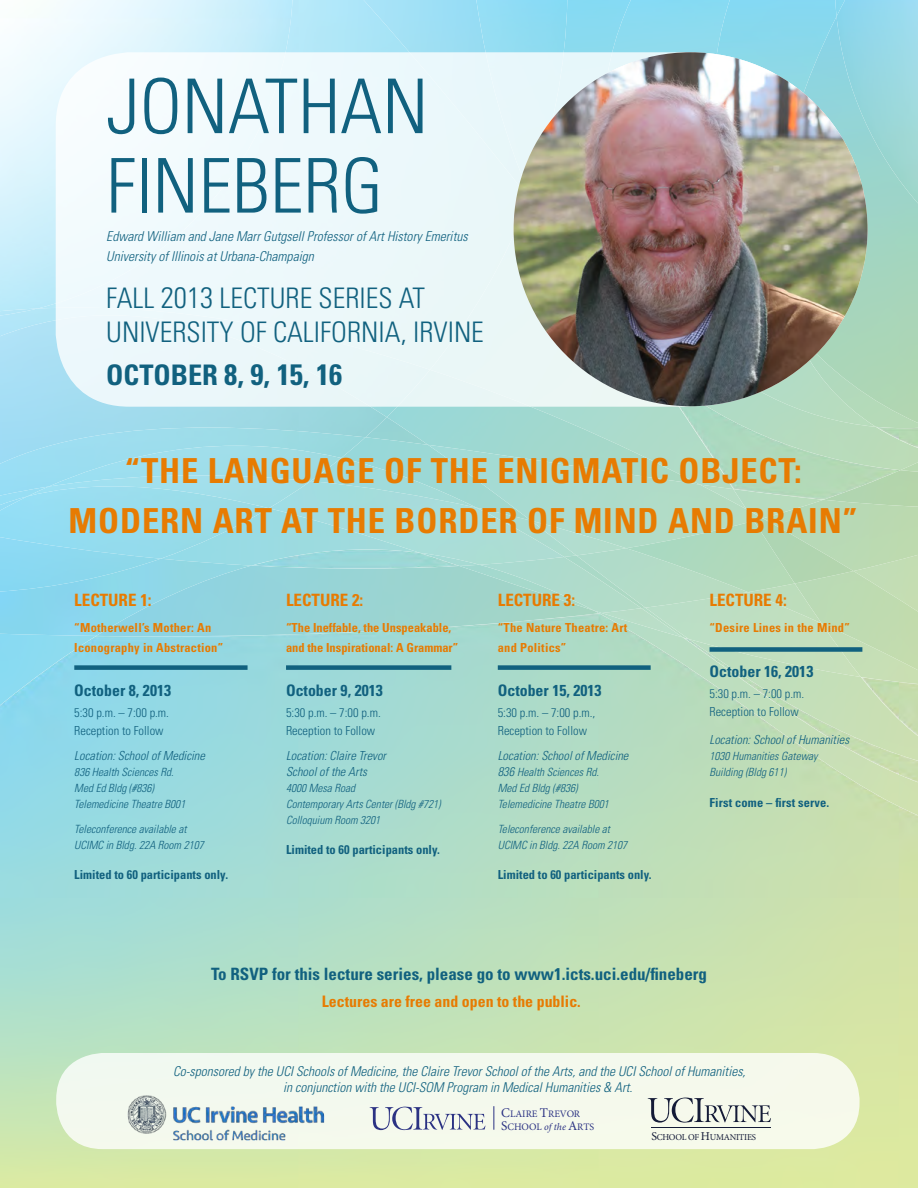
<style>
.page{position:relative;width:918px;height:1188px;background:#fff}
.page>*{position:absolute;margin:0;border:0;box-sizing:border-box;transform-origin:0 0}
.t1{font:300 condensed 75.6px/79.5px "Univers LT Std";color:#11617f}
.t2{font:700 condensed 34.5px/49.5px "Univers LT Std";letter-spacing:.025em;color:#e77b02;text-align:center}
.t3{font:700 condensed 29.55px "Univers LT Std";color:#11617f}
.t4{font:300 condensed 28.35px/34.7px "Univers LT Std";color:#11617f}
.t5{font:700 condensed 28.35px "Univers LT Std";color:#11617f}
.t6{font:700 condensed 16.95px "Univers LT Std";color:#11617f}
.t7{font:700 condensed 16.95px "Univers LT Std";color:#e77b02}
.t8{font:700 condensed 15.9px "Univers LT Std";color:#11617f}
.t9{font:700 condensed 15.9px "Univers LT Std";color:#e77b02}
.t10{font:italic 300 condensed 13.65px/20.4px "Univers LT Std";color:#11617f}
.t11{font:italic 300 condensed 13.5px/15.9px "Univers LT Std";color:#11617f;text-align:center}
.t12{font:300 condensed 12.45px/18.1px "Univers LT Std";color:#11617f}
.t13{font:italic 300 condensed 12.45px/15.9px "Univers LT Std";color:#11617f}
.t14{font:700 condensed 12.45px "Univers LT Std";color:#11617f}
.t15{font:700 condensed 12.45px/19.2px "Univers LT Std";letter-spacing:.02em;color:#e77b02}
.t16{font:700 condensed 12.45px/19.2px "Univers LT Std";color:#e77b02}
.t17{font:italic 300 condensed 11.25px/15.9px "Univers LT Std";color:#11617f}
.t18{font:10.05px/12.5px "Minion Pro";color:#2b3283}
.t19{font:9px "Minion Pro";letter-spacing:-.025em;color:#141b37}
.s1{font-size:29.55px}
.s2{font-size:12.45px}
.s3{font-size:13.35px}
.s4{font-style:italic}
.s5{font-size:12px}
</style>
<div class="page">
<img style="left:0;top:559px;width:269px;height:77px">
<img style="left:689px;top:677px;width:229px;height:84px">
<img style="left:530px;top:0;width:388px;height:470px">
<img style="left:900px;top:462px;width:18px;height:10px">
<img style="left:269px;top:512px;width:262px;height:125px">
<img style="left:341px;top:437px;width:190px;height:84px">
<img style="left:733px;top:489px;width:185px;height:195px">
<img style="left:861px;top:500px;width:57px;height:9px">
<div style="left:861px;top:509px;width:57px;height:162px;background:#c0dbb1"></div>
<img style="left:531px;top:485px;width:330px;height:192px">
<img style="left:428px;top:445px;width:394px;height:178px">
<img style="left:626px;top:521px;width:169px;height:71px">
<img style="left:794px;top:423px;width:124px;height:5px">
<img style="left:876px;top:205px;width:42px;height:218px">
<img style="left:603px;top:0;width:273px;height:427px">
<img style="left:713px;top:0;width:124px;height:128px">
<img style="left:837px;top:0;width:81px;height:205px">
<img style="left:835px;top:0;width:11px;height:16px">
<img style="left:269px;top:407px;width:261px;height:105px">
<img style="left:0;top:506px;width:269px;height:53px">
<div style="left:0;top:537px;width:161px;height:55px;background:#8dd9ee"></div>
<img style="left:0;top:417px;width:387px;height:48px">
<img style="left:293px;top:0;width:183px;height:52px">
<img style="left:0;top:311px;width:430px;height:106px">
<div style="left:476px;top:0;width:91px;height:52px;background:#8fdcf3"></div>
<img style="left:0;top:496px;width:27px;height:10px">
<img style="left:27px;top:496px;width:284px;height:12px">
<img style="left:0;top:428px;width:365px;height:68px">
<img style="left:49px;top:446px;width:292px;height:41px">
<img style="left:0;top:0;width:293px;height:311px">
<img style="left:0;top:309px;width:38px;height:7px">
<div style="left:56px;top:52px;width:701px;height:355px;background:#ecf8fb;border-radius:74px"></div>
<img style="left:514px;top:52px;width:354px;height:354px;border-radius:177px">
<div style="left:56px;top:1053px;width:804px;height:96px;background:#f5f9ed;border-radius:46px"></div>
<img style="left:127px;top:1095px;width:198px;height:46px">
<svg style="left:648px;top:1098px;width:123px;height:25px"></svg>
<hr style="left:651px;top:1127px;width:120px;height:1px;background:#141b37">
<svg style="left:494px;top:1106px;width:1px;height:24px"></svg>
<svg style="left:370px;top:1107px;width:115px;height:23px"></svg>
<div style="left:710px;top:647px;width:152px;height:5px;background:#11617f"></div>
<div style="left:498px;top:665px;width:153px;height:5px;background:#11617f"></div>
<div style="left:286px;top:665px;width:165px;height:5px;background:#11617f"></div>
<div style="left:74px;top:665px;width:174px;height:5px;background:#11617f"></div>
<h1 class="t1" style="left:106px;top:67px;width:324px">JONATHAN<br>FINEBERG</h1>
<p class="t10" style="left:106px;top:226px;width:363px">Edward William and Jane Marr Gutgsell Professor of Art History Emeritus<br>University of Illinois at Urbana-Champaign</p>
<h3 class="t4" style="left:106px;top:280px;width:239px">FALL <span class="s1">2013</span> Lecture Series</h3>
<h3 class="t4" style="left:106px;top:280px;width:379px;text-indent:293px">at<br>UNIVERSITY OF CALIFORNIA, IRVINE</h3>
<h3 class="t5" style="left:106px;top:357px;width:81px">OCTOBER</h3>
<h3 class="t3" style="left:224px;top:356px;width:119px">8, 9, 15, 16</h3>
<h2 class="t2" style="left:69px;top:446px;width:791px">“The Language of the Enigmatic Object:<br>Modern Art at the Border of Mind and Brain”</h2>
<h3 class="t7" style="left:74px;top:590px;width:79px">Lecture 1:</h3>
<p class="t15" style="left:74px;top:618px;width:151px">“Motherwell’s Mother: An<br>Iconography in Abstraction”</p>
<h3 class="t8" style="left:74px;top:680px;width:98px">October 8, 2013</h3>
<p class="t12" style="left:74px;top:704px;width:96px">5:30 p.m. – 7:00 p.m.<br>Reception to Follow</p>
<p class="t13" style="left:74px;top:748px;width:132px">Location: School of Medicine</p>
<p class="t17" style="left:74px;top:764px;width:113px">836 Health Sciences Rd.<br>Med Ed Bldg (#836)<br>Telemedicine Theatre B001</p>
<p class="t17" style="left:74px;top:821px;width:131px">Teleconference available at<br>UCIMC in Bldg. 22A Room 2107</p>
<p class="t14" style="left:74px;top:867px;width:155px">Limited to 60 participants only.</p>
<h3 class="t7" style="left:286px;top:590px;width:79px">Lecture 2:</h3>
<p class="t16" style="left:286px;top:618px;width:174px">“The Ineffable, the Unspeakable, and the Inspirational: A Grammar”</p>
<h3 class="t8" style="left:286px;top:680px;width:98px">October 9, 2013</h3>
<p class="t12" style="left:286px;top:704px;width:96px">5:30 p.m. – 7:00 p.m.<br>Reception to Follow</p>
<p class="t13" style="left:286px;top:748px;width:102px">Location: Claire Trevor<br>School of the Arts</p>
<p class="t17" style="left:286px;top:780px;width:156px">4000 Mesa Road<br>Contemporary Arts Center (Bldg #721)<br>Colloquium Room 3201</p>
<p class="t14" style="left:286px;top:842px;width:155px">Limited to 60 participants only.</p>
<h3 class="t7" style="left:498px;top:590px;width:79px">Lecture 3:</h3>
<p class="t15" style="left:498px;top:618px;width:131px">“The Nature Theatre: Art and Politics”</p>
<h3 class="t8" style="left:498px;top:680px;width:105px">October 15, 2013</h3>
<p class="t12" style="left:498px;top:704px;width:99px">5:30 p.m. – 7:00 p.m.,<br>Reception to Follow</p>
<p class="t13" style="left:498px;top:748px;width:132px">Location: School of Medicine</p>
<p class="t17" style="left:498px;top:764px;width:113px"><span class="s2">836</span> Health Sciences Rd.<br>Med Ed Bldg (#836)<br>Telemedicine Theatre B001</p>
<p class="t17" style="left:498px;top:821px;width:131px">Teleconference available at<br>UCIMC in Bldg. 22A Room 2107</p>
<p class="t14" style="left:498px;top:867px;width:155px">Limited to 60 participants only.</p>
<h3 class="t7" style="left:710px;top:590px;width:79px">Lecture 4:</h3>
<p class="t15" style="left:710px;top:618px;width:142px">“Desire Lines in the Mind”</p>
<h3 class="t8" style="left:710px;top:661px;width:105px">October 16, 2013</h3>
<p class="t12" style="left:710px;top:685px;width:96px">5:30 p.m. – 7:00 p.m.<br>Reception to Follow</p>
<p class="t13" style="left:710px;top:732px;width:141px">Location: School of Humanities</p>
<p class="t17" style="left:710px;top:749px;width:110px">1030 Humanities Gateway<br>Building (Bldg 611)</p>
<p class="t14" style="left:710px;top:795px;width:121px">First come – first serve.</p>
<h3 class="t6" style="left:211px;top:963px;width:497px">To RSVP for this lecture series, please go to www1.icts.uci.edu/fineberg</h3>
<h3 class="t9" style="left:322px;top:992px;width:260px">Lectures are free and open to the public.</h3>
<p class="t11" style="left:173px;top:1064px;width:574px">Co-sponsored by the UCI Schools of Medicine, the Claire Trevor School of the Arts, and the UCI School of Humanities, in conjunction with the UCI-SOM Program in Medical Humanities &amp; Art.</p>
<p class="t18" style="left:501px;top:1108px;width:95px"><span class="s3">C</span>LAIRE <span class="s3">T</span>REVOR<br><span class="s3">S</span>CHOOL <span class="s4">of the</span> <span class="s3">A</span>RTS</p>
<p class="t19" style="left:651px;top:1131px;width:106px"><span class="s5">S</span>CHOOL OF <span class="s5">H</span>UMANITIES</p>
</div>
